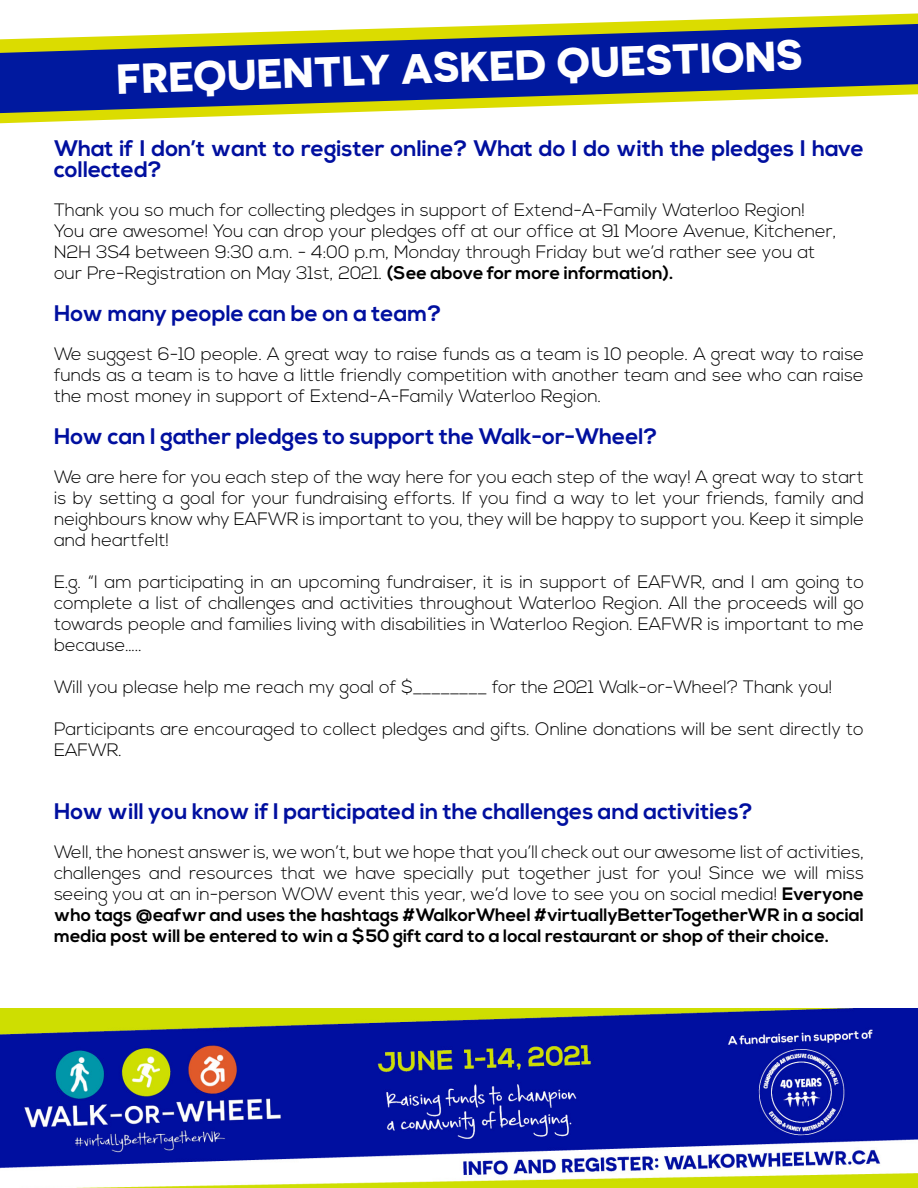
<style>
.page{position:relative;width:918px;height:1188px;background:#fff}
.page>*{position:absolute;margin:0;border:0;box-sizing:border-box;transform-origin:0 0}
.t1{font:700 42px "Novecentosanswide";color:#fff}
.t2{font:700 22.5px/21px "Nexa";color:#000f9f}
.t3{font:300 18px/21px "Nexa";color:#000;text-align:justify}
.s1{font-weight:700}
</style>
<div class="page">
<svg style="left:0;top:13px;width:918px;height:110px"></svg>
<svg style="left:0;top:24px;width:918px;height:89px;background:#4b5c8a"></svg>
<img style="left:0;top:1009px;width:918px;height:179px">
<p class="t1" style="left:116px;top:53px;width:688px;rotate:-2deg">FREQUENTLY ASKED QUESTIONS</p>
<p class="t2" style="left:54px;top:138px;width:812px">What if I don’t want to register online? What do I do with the pledges I have collected?</p>
<p class="t3" style="left:54px;top:200px;width:753px">Thank you so much for collecting pledges in support of Extend-A-Family Waterloo Region!</p>
<p class="t3" style="left:54px;top:221px;width:784px">You are awesome! You can drop your pledges off at our office at 91 Moore Avenue, Kitchener,</p>
<p class="t3" style="left:54px;top:242px;width:763px">N2H 3S4 between 9:30 a.m. - 4:00 p.m, Monday through Friday but we’d rather see you at</p>
<p class="t3" style="left:54px;top:263px;width:621px">our Pre-Registration on May 31st, 2021. <span class="s1">(See above for more information).</span></p>
<p class="t2" style="left:54px;top:303px;width:389px">How many people can be on a team?</p>
<p class="t3" style="left:54px;top:344px;width:812px">We suggest 6-10 people. A great way to raise funds as a team is 10 people. A great way to raise funds as a team is to have a little friendly competition with another team and see who can raise the most money in support of Extend-A-Family Waterloo Region.</p>
<p class="t2" style="left:54px;top:426px;width:605px">How can I gather pledges to support the Walk-or-Wheel?</p>
<p class="t3" style="left:54px;top:467px;width:812px">We are here for you each step of the way here for you each step of the way! A great way to start is by setting a goal for your fundraising efforts. If you find a way to let your friends, family and neighbours know why EAFWR is important to you, they will be happy to support you. Keep it simple and heartfelt!</p>
<p class="t3" style="left:54px;top:572px;width:812px">E.g. “I am participating in an upcoming fundraiser, it is in support of EAFWR, and I am going to complete a list of challenges and activities throughout Waterloo Region. All the proceeds will go towards people and families living with disabilities in Waterloo Region. EAFWR is important to me because…..</p>
<p class="t3" style="left:54px;top:677px;width:780px">Will you please help me reach my goal of $________ for the 2021 Walk-or-Wheel? Thank you!</p>
<p class="t3" style="left:54px;top:719px;width:811px">Participants are encouraged to collect pledges and gifts. Online donations will be sent directly to<br>EAFWR.</p>
<p class="t2" style="left:54px;top:801px;width:700px">How will you know if I participated in the challenges and activities?</p>
<p class="t3" style="left:54px;top:842px;width:812px">Well, the honest answer is, we won’t, but we hope that you’ll check out our awesome list of activities, challenges and resources that we have specially put together just for you! Since we will miss seeing you at an in-person WOW event this year, we’d love to see you on social media! <span class="s1">Everyone who tags @eafwr and uses the hashtags #WalkorWheel #virtuallyBetterTogetherWR in a social media post will be entered to win a $50 gift card to a local restaurant or shop of their choice.</span></p>
</div>
